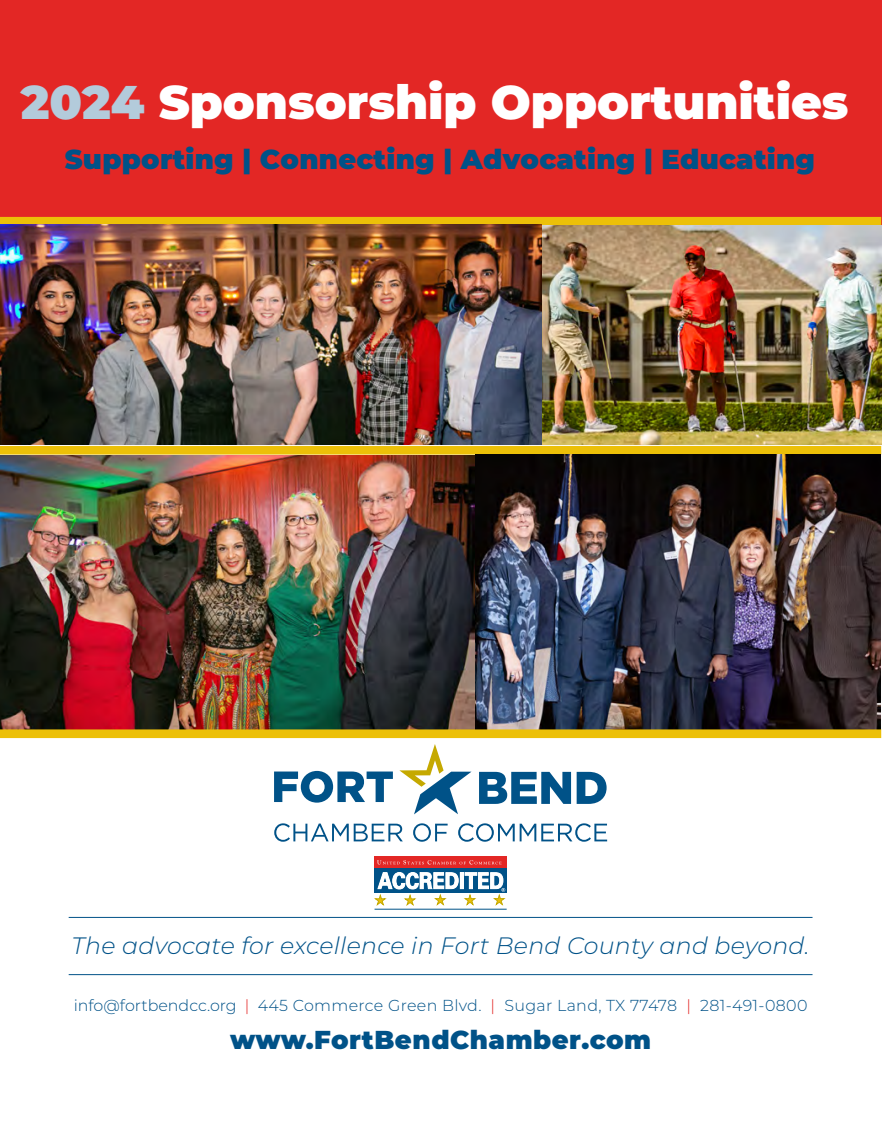
<style>
.page{position:relative;width:882px;height:1134px;background:#fff}
.page>*{position:absolute;margin:0;border:0;box-sizing:border-box;transform-origin:0 0}
.t1{font:900 47.25px "Montserrat";color:#fff}
.t2{font:900 27.3px "Montserrat";letter-spacing:.01em;color:#005288}
.t3{font:900 25.9px "Montserrat";letter-spacing:.02em;color:#005288}
.t4{font:italic 300 23.8px "Montserrat";letter-spacing:.01em;color:#005288}
.t5{font:300 15.92px "Montserrat";letter-spacing:.015em;color:#005288}
.s1{color:#b3cbdb}
.s2{color:#e32725}
</style>
<div class="page">
<div style="left:0;top:0;width:881px;height:238px;background:#e32725"></div>
<svg style="left:274px;top:771px;width:119px;height:32px"></svg>
<svg style="left:479px;top:772px;width:92px;height:32px"></svg>
<svg style="left:577px;top:772px;width:30px;height:32px"></svg>
<svg style="left:274px;top:823px;width:129px;height:19px"></svg>
<svg style="left:413px;top:823px;width:35px;height:19px"></svg>
<svg style="left:458px;top:823px;width:149px;height:19px"></svg>
<svg style="left:399px;top:744px;width:73px;height:70px"></svg>
<div style="left:375px;top:869px;width:132px;height:24px;background:#005288"></div>
<div style="left:375px;top:856px;width:132px;height:11px;background:#e32725"></div>
<svg style="left:377px;top:860px;width:125px;height:4px"></svg>
<svg style="left:374px;top:872px;width:131px;height:34px"></svg>
<hr style="left:375px;top:909px;width:132px;height:1px;background:#005288">
<div style="left:0;top:217px;width:881px;height:9px;background:#ecc008"></div>
<hr style="left:69px;top:974px;width:744px;height:1px;background:#005288">
<hr style="left:69px;top:917px;width:744px;height:1px;background:#005288">
<img style="left:542px;top:225px;width:340px;height:220px">
<img style="left:0;top:225px;width:542px;height:220px">
<div style="left:0;top:446px;width:881px;height:9px;background:#ecc008"></div>
<img style="left:475px;top:454px;width:406px;height:275px">
<img style="left:0;top:456px;width:474px;height:273px">
<div style="left:0;top:729px;width:881px;height:9px;background:#ecc008"></div>
<p class="t1" style="left:21px;top:66px;width:829px"><span class="s1">2024</span> Sponsorship Opportunities</p>
<p class="t2" style="left:65px;top:139px;width:752px">Supporting | Connecting | Advocating | Educating</p>
<p class="t4" style="left:72px;top:930px;width:739px">The advocate for excellence in Fort Bend County and beyond.</p>
<p class="t5" style="left:74px;top:995px;width:735px">info@fortbendcc.org <span class="s2">|</span> 445 Commerce Green Blvd. <span class="s2">|</span> Sugar Land, TX 77478 <span class="s2">|</span> 281-491-0800</p>
<p class="t3" style="left:230px;top:1020px;width:423px">www.FortBendChamber.com</p>
</div>
